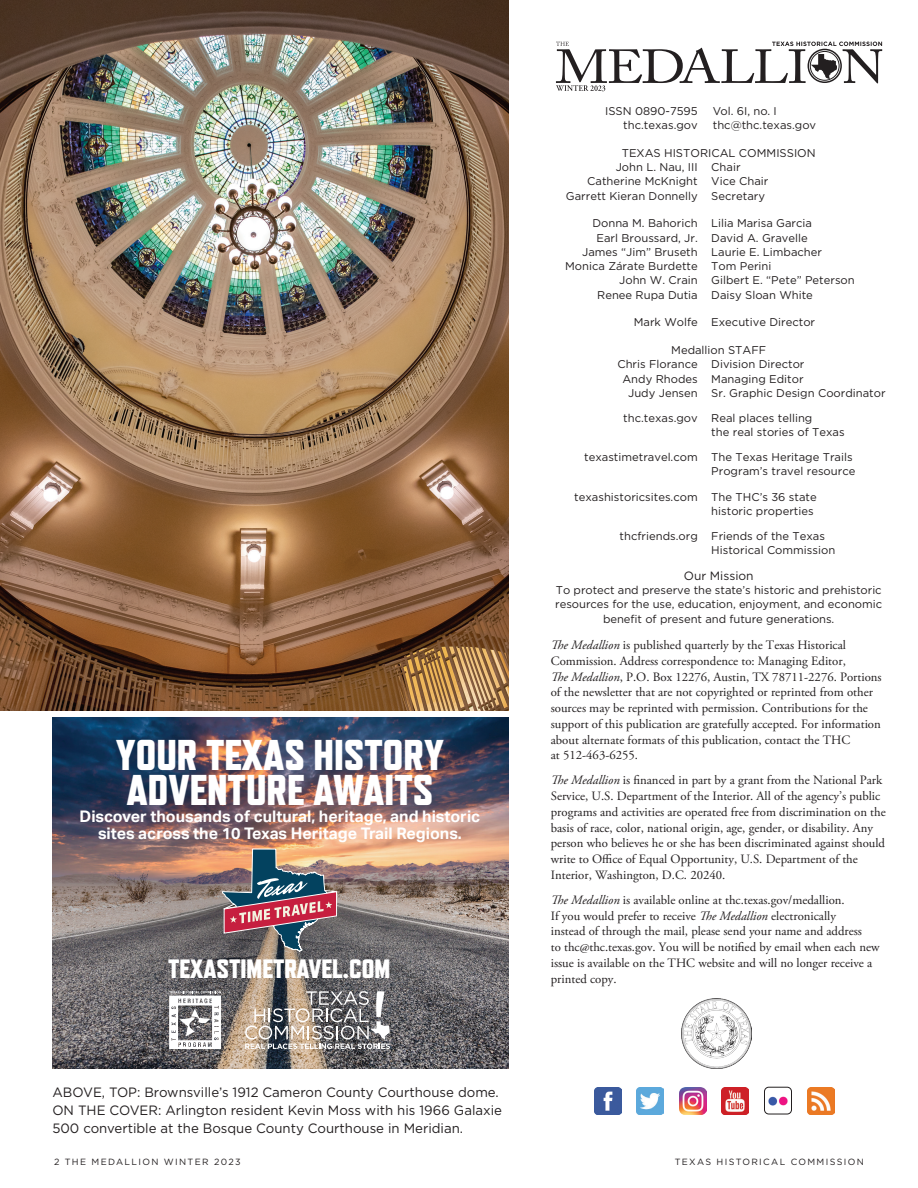
<style>
.page{position:relative;width:918px;height:1188px;background:#fff}
.page>*{position:absolute;margin:0;border:0;box-sizing:border-box;transform-origin:0 0}
.t1{font:800 43.05px/34.8px "Refrigerator Deluxe";color:#fff}
.t2{font:800 26.55px "Refrigerator Deluxe";color:#fff}
.t3{font:700 16.05px/17.1px "Aktiv Grotesk";color:#fff;text-align:center}
.t4{font:13.5px/18px "Gotham";color:#231f20}
.t5{font:12.75px/15.8px "Adobe Garamond Pro";color:#231f20}
.t6{font:12px "Gotham";color:#231f20}
.t7{font:11.25px/14.2px "Gotham";color:#231f20}
.t8{font:9px "Gotham";letter-spacing:.15em;color:#231f20}
.s1{font-style:italic}
</style>
<div class="page">
<svg style="left:556px;top:42px;width:326px;height:49px"></svg>
<img style="left:681px;top:999px;width:70px;height:70px">
<img style="left:595px;top:1087px;width:27px;height:27px">
<img style="left:765px;top:1088px;width:27px;height:27px">
<img style="left:637px;top:1087px;width:27px;height:27px">
<img style="left:721px;top:1087px;width:27px;height:27px">
<img style="left:679px;top:1087px;width:27px;height:27px">
<img style="left:808px;top:1087px;width:27px;height:27px">
<div style="left:764px;top:1087px;width:28px;height:27px;border:1px solid #231f20;border-radius:4px"></div>
<hr style="left:917px;top:0;width:1px;height:487px;background:#ed028c">
<img style="left:52px;top:717px;width:456px;height:351px">
<img style="left:222px;top:848px;width:115px;height:104px">
<svg style="left:245px;top:991px;width:145px;height:58px;background:#958f8a"></svg>
<svg style="left:169px;top:991px;width:52px;height:58px"></svg>
<img style="left:0;top:0;width:508px;height:710px">
<p class="t1" style="left:116px;top:737px;width:330px">YOUR TEXAS HISTORY<br>ADVENTURE AWAITS</p>
<p class="t3" style="left:80px;top:808px;width:402px">Discover thousands of cultural, heritage, and historic sites across the 10 Texas Heritage Trail Regions.</p>
<p class="t2" style="left:168px;top:953px;width:224px">TEXASTIMETRAVEL.COM</p>
<p class="t4" style="left:52px;top:1083px;width:451px">ABOVE, TOP: Brownsville’s 1912 Cameron County Courthouse dome.<br>ON THE COVER: Arlington resident Kevin Moss with his 1966 Galaxie<br>500 convertible at the Bosque County Courthouse in Meridian.</p>
<p class="t7" style="left:605px;top:104px;width:94px">ISSN 0890-7595</p>
<p class="t7" style="left:713px;top:104px;width:66px">Vol. 6I, no. I</p>
<p class="t7" style="left:623px;top:118px;width:76px">thc.texas.gov</p>
<p class="t7" style="left:713px;top:118px;width:105px">thc@thc.texas.gov</p>
<p class="t7" style="left:622px;top:146px;width:196px">TEXAS HISTORICAL COMMISSION</p>
<p class="t7" style="left:616px;top:160px;width:126px">John L. Nau, III Chair</p>
<p class="t7" style="left:587px;top:174px;width:183px">Catherine McKnight Vice Chair</p>
<p class="t7" style="left:566px;top:188px;width:201px">Garrett Kieran Donnelly Secretary</p>
<p class="t7" style="left:592px;top:216px;width:221px">Donna M. Bahorich Lilia Marisa Garcia</p>
<p class="t7" style="left:582px;top:230px;width:241px;text-align:center">Earl Broussard, Jr. David A. Gravelle<br>James “Jim” Bruseth Laurie E. Limbacher</p>
<p class="t7" style="left:619px;top:259px;width:237px;text-indent:-54px">Monica Zárate Burdette Tom Perini<br>John W. Crain Gilbert E. “Pete” Peterson</p>
<p class="t7" style="left:597px;top:287px;width:217px">Renee Rupa Dutia Daisy Sloan White</p>
<p class="t7" style="left:634px;top:315px;width:183px">Mark Wolfe Executive Director</p>
<p class="t7" style="left:671px;top:343px;width:96px">Medallion STAFF</p>
<p class="t7" style="left:617px;top:357px;width:189px">Chris Florance Division Director</p>
<p class="t7" style="left:622px;top:371px;width:183px">Andy Rhodes Managing Editor</p>
<p class="t7" style="left:628px;top:386px;width:259px">Judy Jensen Sr. Graphic Design Coordinator</p>
<p class="t7" style="left:711px;top:411px;width:135px;text-indent:-88px">thc.texas.gov Real places telling<br>the real stories of Texas</p>
<p class="t7" style="left:584px;top:450px;width:273px;text-align:right">texastimetravel.com The Texas Heritage Trails<br>Program’s travel resource</p>
<p class="t7" style="left:574px;top:489px;width:244px;text-align:right">texashistoricsites.com The THC’s 36 state historic properties</p>
<p class="t7" style="left:711px;top:529px;width:125px;text-indent:-92px">thcfriends.org Friends of the Texas<br>Historical Commission</p>
<p class="t6" style="left:684px;top:568px;width:71px">Our Mission</p>
<p class="t7" style="left:555px;top:583px;width:328px;text-align:center">To protect and preserve the state’s historic and prehistoric resources for the use, education, enjoyment, and economic benefit of present and future generations.</p>
<p class="t5" style="left:551px;top:638px;width:332px"><span class="s1">The Medallion</span> is published quarterly by the Texas Historical Commission. Address correspondence to: Managing Editor,<br><span class="s1">The Medallion</span>, P.O. Box 12276, Austin, TX 78711-2276. Portions of the newsletter that are not copyrighted or reprinted from other sources may be reprinted with permission. Contributions for the support of this publication are gratefully accepted. For information about alternate formats of this publication, contact the THC<br>at 512-463-6255.</p>
<p class="t5" style="left:551px;top:773px;width:337px"><span class="s1">The Medallion</span> is financed in part by a grant from the National Park Service, U.S. Department of the Interior. All of the agency’s public programs and activities are operated free from discrimination on the basis of race, color, national origin, age, gender, or disability. Any person who believes he or she has been discriminated against should write to Office of Equal Opportunity, U.S. Department of the Interior, Washington, D.C. 20240.</p>
<p class="t5" style="left:551px;top:892px;width:330px"><span class="s1">The Medallion</span> is available online at thc.texas.gov/medallion.<br>If you would prefer to receive <span class="s1">The Medallion</span> electronically<br>instead of through the mail, please send your name and address<br>to thc@thc.texas.gov. You will be notified by email when each new issue is available on the THC website and will no longer receive a printed copy.</p>
<p class="t8" style="left:54px;top:1156px;width:188px">2 THE MEDALLION WINTER 2023</p>
<p class="t8" style="left:675px;top:1156px;width:191px">TEXAS HISTORICAL COMMISSION</p>
</div>
